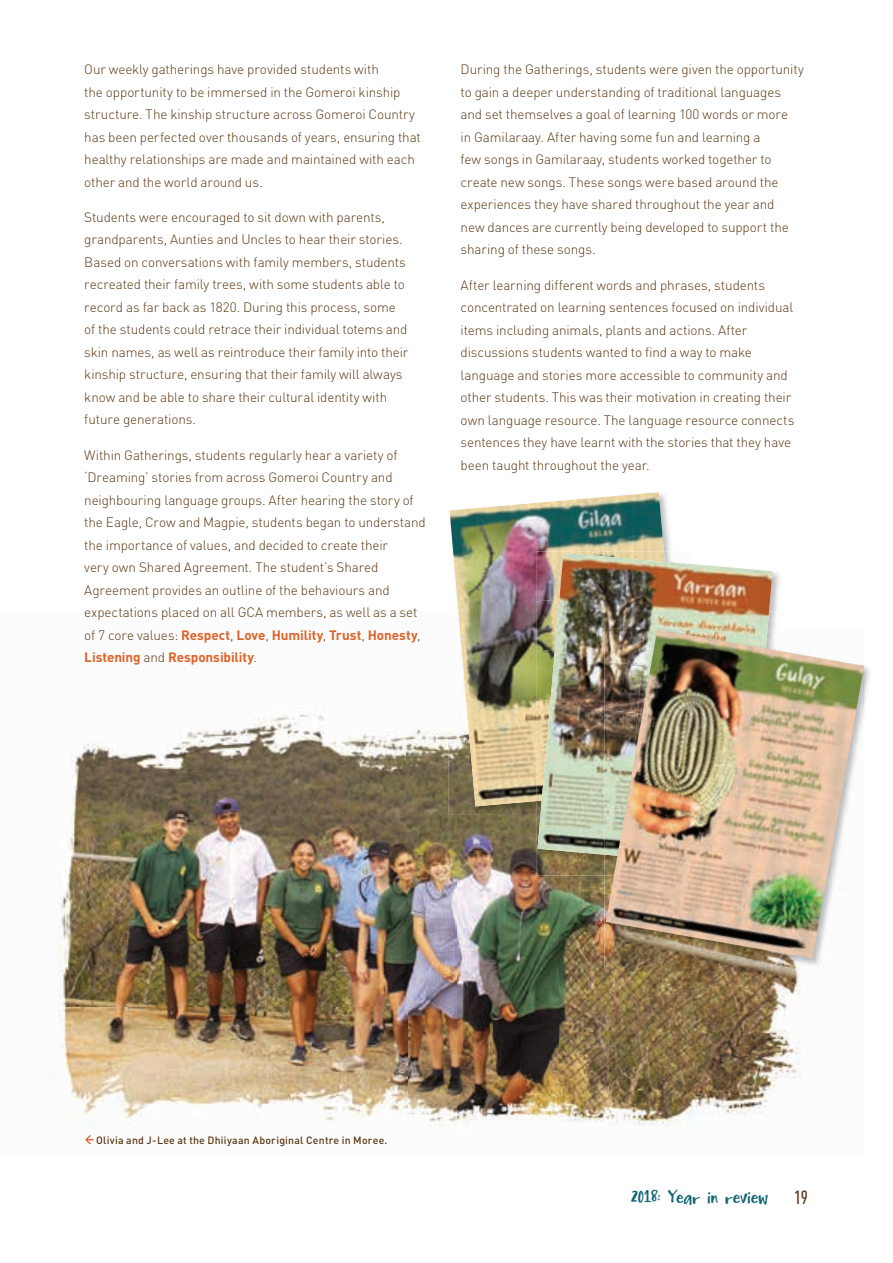
<style>
.page{position:relative;width:893px;height:1263px;background:#fff}
.page>*{position:absolute;margin:0;border:0;box-sizing:border-box;transform-origin:0 0}
.t1{font:500 condensed 18.75px "DIN Pro";color:#5a3713}
.t2{font:18px "Mightyto Save";letter-spacing:-.025em;color:#116673}
.t3{font:300 13.5px/22.5px "DIN Pro";letter-spacing:-.01em;color:#5a3713}
.t4{font:500 10.5px "DIN Pro";letter-spacing:.02em;color:#5a3713}
.s1{font-weight:700;color:#dd6327}
</style>
<div class="page">
<img style="left:50px;top:708px;width:407px;height:437px">
<img style="left:457px;top:815px;width:102px;height:308px">
<img style="left:559px;top:876px;width:51px;height:246px">
<img style="left:610px;top:966px;width:191px;height:161px">
<img style="left:449px;top:496px;width:222px;height:56px">
<img style="left:448px;top:708px;width:88px;height:107px">
<img style="left:450px;top:492px;width:214px;height:314px">
<img style="left:773px;top:572px;width:6px;height:39px">
<img style="left:536px;top:611px;width:240px;height:265px">
<img style="left:536px;top:801px;width:1px;height:14px">
<img style="left:536px;top:552px;width:28px;height:47px">
<img style="left:564px;top:552px;width:50px;height:1px">
<img style="left:614px;top:552px;width:51px;height:1px">
<img style="left:536px;top:599px;width:1px;height:51px">
<img style="left:536px;top:650px;width:1px;height:50px">
<img style="left:536px;top:700px;width:1px;height:50px">
<img style="left:536px;top:750px;width:1px;height:51px">
<img style="left:537px;top:553px;width:236px;height:302px">
<img style="left:604px;top:666px;width:266px;height:300px">
<img style="left:604px;top:628px;width:38px;height:34px">
<img style="left:642px;top:628px;width:40px;height:1px">
<img style="left:682px;top:628px;width:41px;height:1px">
<img style="left:723px;top:628px;width:45px;height:1px">
<img style="left:604px;top:662px;width:2px;height:48px">
<img style="left:604px;top:710px;width:2px;height:48px">
<img style="left:604px;top:758px;width:2px;height:48px">
<img style="left:604px;top:806px;width:2px;height:50px">
<img style="left:606px;top:629px;width:258px;height:329px">
<svg style="left:85px;top:1135px;width:9px;height:9px"></svg>
<p class="t3" style="left:84px;top:57px;width:338px">Our weekly gatherings have provided students with<br>the opportunity to be immersed in the Gomeroi kinship structure. The kinship structure across Gomeroi Country has been perfected over thousands of years, ensuring that healthy relationships are made and maintained with each other and the world around us.</p>
<p class="t3" style="left:84px;top:205px;width:326px">Students were encouraged to sit down with parents, grandparents, Aunties and Uncles to hear their stories.<br>Based on conversations with family members, students recreated their family trees, with some students able to record as far back as 1820. During this process, some of the students could retrace their individual totems and skin names, as well as reintroduce their family into their kinship structure, ensuring that their family will always know and be able to share their cultural identity with future generations.</p>
<p class="t3" style="left:84px;top:443px;width:343px">Within Gatherings, students regularly hear a variety of ‘Dreaming’ stories from across Gomeroi Country and neighbouring language groups. After hearing the story of the Eagle, Crow and Magpie, students began to understand the importance of values, and decided to create their<br>very own Shared Agreement. The student’s Shared Agreement provides an outline of the behaviours and expectations placed on all GCA members, as well as a set of 7 core values: <span class="s1">Respect</span>, <span class="s1">Love</span>, <span class="s1">Humility</span>, <span class="s1">Trust</span>, <span class="s1">Honesty</span>, <span class="s1">Listening</span> and <span class="s1">Responsibility</span>.</p>
<p class="t3" style="left:461px;top:58px;width:345px">During the Gatherings, students were given the opportunity to gain a deeper understanding of traditional languages and set themselves a goal of learning 100 words or more<br>in Gamilaraay. After having some fun and learning a<br>few songs in Gamilaraay, students worked together to create new songs. These songs were based around the experiences they have shared throughout the year and<br>new dances are currently being developed to support the sharing of these songs.</p>
<p class="t3" style="left:461px;top:273px;width:335px">After learning different words and phrases, students concentrated on learning sentences focused on individual items including animals, plants and actions. After discussions students wanted to find a way to make language and stories more accessible to community and other students. This was their motivation in creating their own language resource. The language resource connects sentences they have learnt with the stories that they have been taught throughout the year.</p>
<p class="t4" style="left:96px;top:1133px;width:293px">Olivia and J-Lee at the Dhiiyaan Aboriginal Centre in Moree.</p>
<h2 class="t2" style="left:631px;top:1188px;width:139px">2018: Year in review</h2>
<h1 class="t1" style="left:794px;top:1186px;width:15px">19</h1>
</div>
